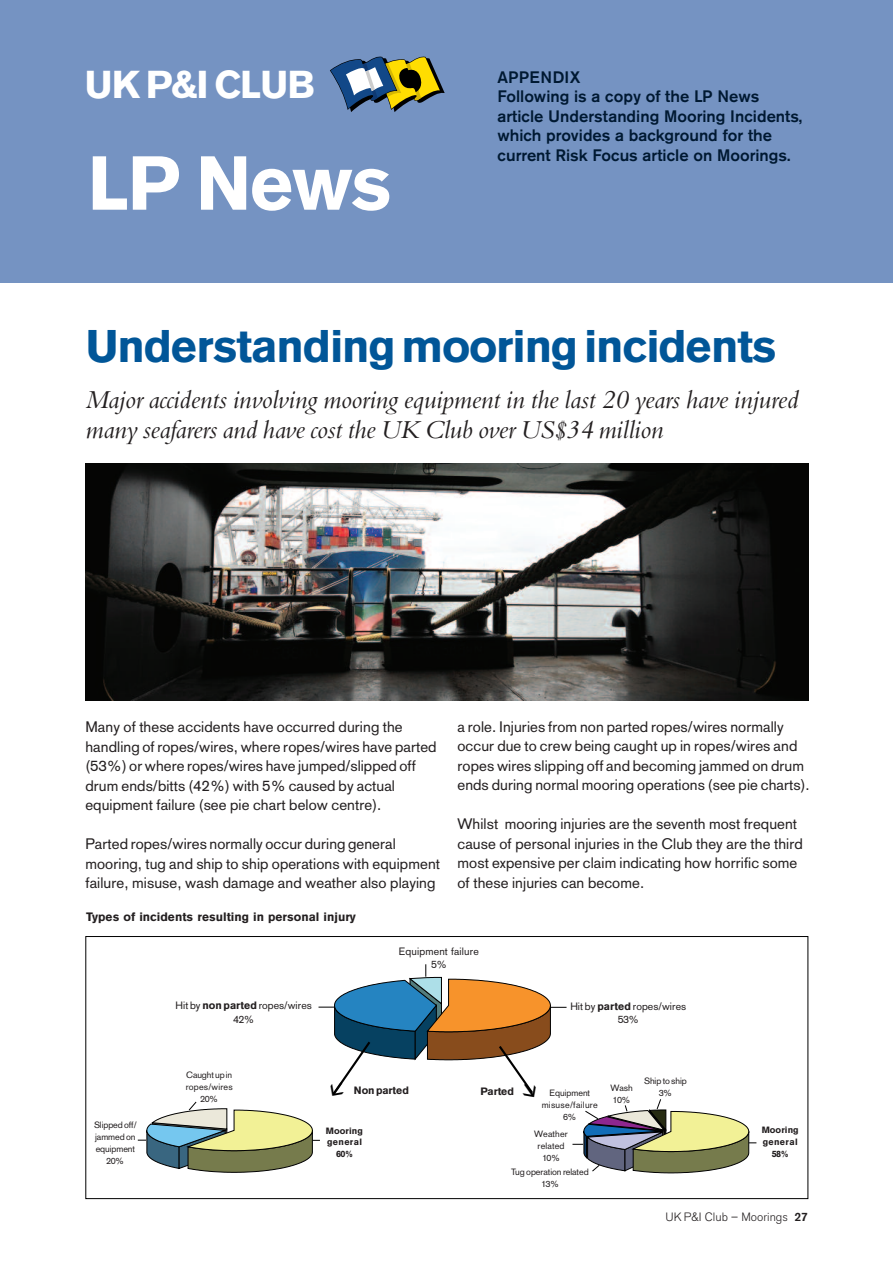
<style>
.page{position:relative;width:893px;height:1263px;background:#fff}
.page>*{position:absolute;margin:0;border:0;box-sizing:border-box;transform-origin:0 0}
.t1{font:75px "Akzidenz Grotesk Black+FOZEPD";letter-spacing:-.02em;color:#fff}
.t2{font:45px "Akzidenz Grotesk Black+FOZEPD";letter-spacing:-.025em;color:#015698}
.t3{font:38.25px "Akzidenz Grotesk Black+FOZEPD";letter-spacing:-.03em;color:#fff}
.t4{font:27px/30px "Bembo Italic+T42+KDNQLH";letter-spacing:-.01em;color:#231f20}
.t5{font:500 16.5px/19.5px "Akzidenz Grotesk BE";color:#001932}
.t6{font:15px/19.5px "Akzidenz Grotesk Roman+FEJDZK";letter-spacing:.005em;color:#231f20}
.t7{font:12px "Akzidenz Grotesk Black+FOZEPD";color:#231f20}
.t8{font:300 12px "Akzidenz Grotesk BE";color:#231f20}
.t9{font:10.5px/13.4px "Akzidenz Grotesk Roman+FEJDZK";letter-spacing:.005em;color:#231f20;text-align:center}
.t10{font:10.5px "Akzidenz Grotesk Black+FOZEPD";letter-spacing:-.01em;color:#231f20}
.t11{font:9px/12px "Akzidenz Grotesk Roman+FEJDZK";letter-spacing:-.005em;color:#231f20;text-align:center}
.t12{font:9px/12px "Akzidenz Grotesk Black+FOZEPD";letter-spacing:.01em;color:#231f20;text-align:center}
.t13{font:9px/12px "Akzidenz Grotesk Roman+FEJDZK";letter-spacing:.03em;color:#231f20;text-align:center}
.s1{font-family:"Akzidenz Grotesk Black+FOZEPD"}
.s2{font-weight:500}
</style>
<div class="page">
<img style="left:85px;top:463px;width:723px;height:237px">
<div style="left:0;top:0;width:893px;height:283px;background:#7593c2"></div>
<svg style="left:330px;top:57px;width:115px;height:55px"></svg>
<div style="left:85px;top:936px;width:723px;height:263px;border:1px solid #000"></div>
<svg style="left:137px;top:964px;width:620px;height:209px"></svg>
<h3 class="t3" style="left:85px;top:71px;width:232px">UK P&amp;I CLUB</h3>
<h1 class="t1" style="left:88px;top:156px;width:306px">LP News</h1>
<p class="t5" style="left:497px;top:69px;width:306px">APPENDIX<br>Following is a copy of the LP News article Understanding Mooring Incidents, which provides a background for the current Risk Focus article on Moorings.</p>
<h2 class="t2" style="left:85px;top:330px;width:693px">Understanding mooring incidents</h2>
<h3 class="t4" style="left:85px;top:384px;width:715px">Major accidents involving mooring equipment in the last 20 years have injured many seafarers and have cost the UK Club over US$34 million</h3>
<p class="t6" style="left:85px;top:719px;width:353px">Many of these accidents have occurred during the handling of ropes/wires, where ropes/wires have parted (53%) or where ropes/wires have jumped/slipped off drum ends/bitts (42%) with 5% caused by actual equipment failure (see pie chart below centre).</p>
<p class="t6" style="left:85px;top:836px;width:356px">Parted ropes/wires normally occur during general mooring, tug and ship to ship operations with equipment failure, misuse, wash damage and weather also playing</p>
<p class="t7" style="left:86px;top:912px;width:271px">Types of incidents resulting in personal injury</p>
<p class="t6" style="left:457px;top:718px;width:354px">a role. Injuries from non parted ropes/wires normally occur due to crew being caught up in ropes/wires and ropes wires slipping off and becoming jammed on drum ends during normal mooring operations (see pie charts).</p>
<p class="t6" style="left:457px;top:816px;width:347px">Whilst mooring injuries are the seventh most frequent cause of personal injuries in the Club they are the third most expensive per claim indicating how horrific some of these injuries can become.</p>
<p class="t9" style="left:399px;top:945px;width:81px">Equipment failure<br>5%</p>
<p class="t11" style="left:94px;top:1120px;width:44px">Slipped off/ jammed on equipment<br>20%</p>
<p class="t9" style="left:176px;top:1000px;width:138px">Hit by <span class="s1">non parted</span> ropes/wires<br>42%</p>
<p class="t9" style="left:570px;top:1000px;width:117px">Hit by <span class="s1">parted</span> ropes/wires<br>53%</p>
<p class="t11" style="left:186px;top:1070px;width:49px">Caught up in ropes/wires<br>20%</p>
<p class="t11" style="left:644px;top:1075px;width:44px">Ship to ship<br>3%</p>
<p class="t13" style="left:542px;top:1088px;width:58px">Equipment misuse/failure<br>6%</p>
<p class="t11" style="left:610px;top:1083px;width:24px;text-align:left">Wash<br>10%</p>
<p class="t10" style="left:354px;top:1087px;width:57px">Non parted</p>
<p class="t10" style="left:480px;top:1088px;width:35px">Parted</p>
<p class="t12" style="left:326px;top:1125px;width:39px">Mooring general<br>60%</p>
<p class="t11" style="left:534px;top:1129px;width:35px">Weather related<br>10%</p>
<p class="t11" style="left:511px;top:1167px;width:79px">Tug operation related<br>13%</p>
<p class="t12" style="left:762px;top:1125px;width:39px">Mooring general<br>58%</p>
<p class="t8" style="left:665px;top:1210px;width:144px">UK P&amp;I Club – Moorings <span class="s2">27</span></p>
<p class="t8" style="left:672px;top:1210px;width:124px">UK P&amp;I Club – M orings</p>
</div>
